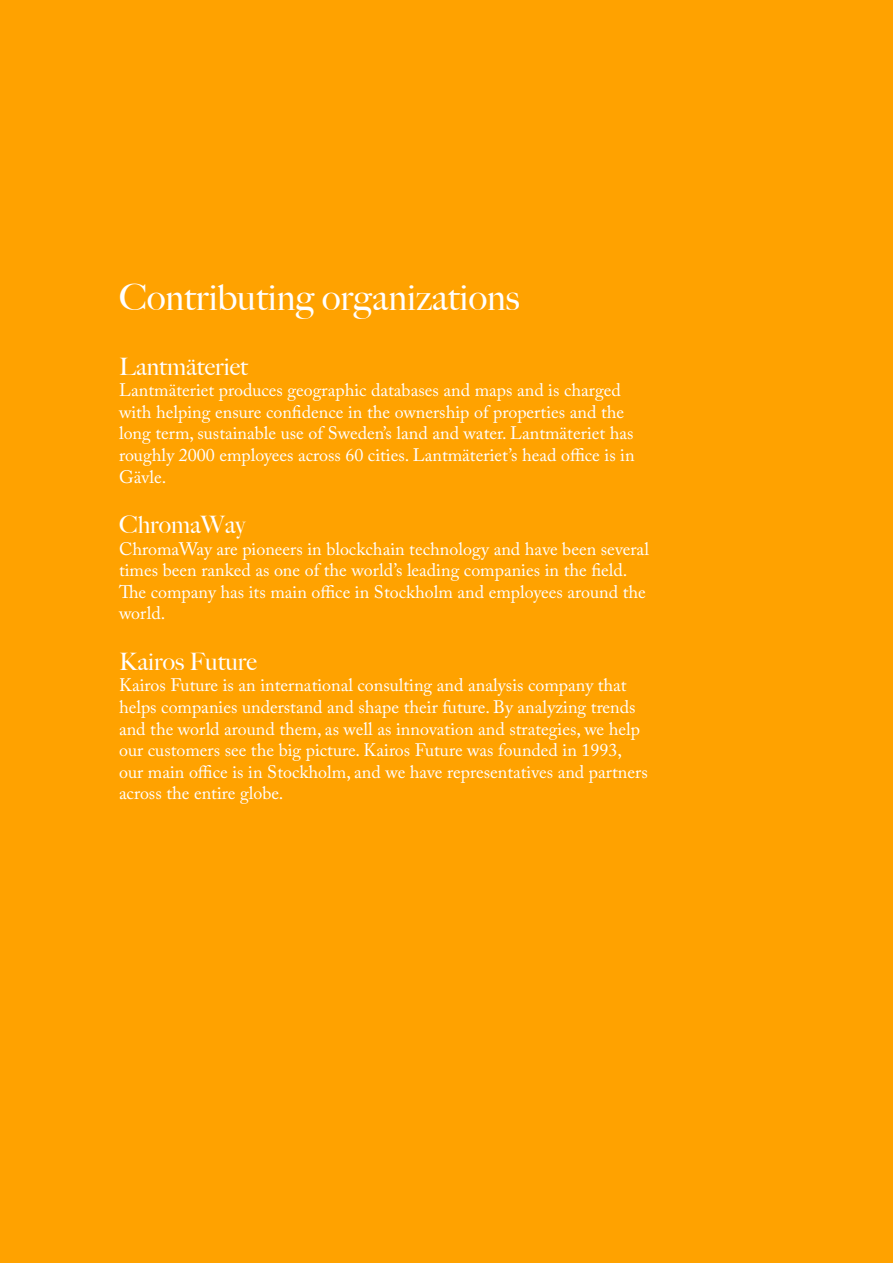
<style>
.page{position:relative;width:893px;height:1263px;background:#ffa200}
.page>*{position:absolute;margin:0;border:0;box-sizing:border-box;transform-origin:0 0}
.t1{font:500 36px "Big Caslon";color:#fff}
.t2{font:500 24px "Big Caslon";color:#fff}
.t3{font:18px/21.6px "Adobe Caslon Pro";color:#fff}
</style>
<div class="page">
<p class="t1" style="left:119px;top:276px;width:402px">Contributing organizations</p>
<p class="t2" style="left:119px;top:352px;width:130px">Lantmäteriet</p>
<p class="t3" style="left:119px;top:379px;width:517px">Lantmäteriet produces geographic databases and maps and is charged with helping ensure confidence in the ownership of properties and the long term, sustainable use of Sweden’s land and water. Lantmäteriet has roughly 2000 employees across 60 cities. Lantmäteriet’s head office is in Gävle.</p>
<p class="t2" style="left:119px;top:511px;width:128px">ChromaWay</p>
<p class="t3" style="left:119px;top:538px;width:531px">ChromaWay are pioneers in blockchain technology and have been several times been ranked as one of the world’s leading companies in the field.<br>The company has its main office in Stockholm and employees around the world.</p>
<p class="t2" style="left:119px;top:647px;width:139px">Kairos Future</p>
<p class="t3" style="left:119px;top:674px;width:530px">Kairos Future is an international consulting and analysis company that helps companies understand and shape their future. By analyzing trends and the world around them, as well as innovation and strategies, we help our customers see the big picture. Kairos Future was founded in 1993, our main office is in Stockholm, and we have representatives and partners across the entire globe.</p>
</div>
